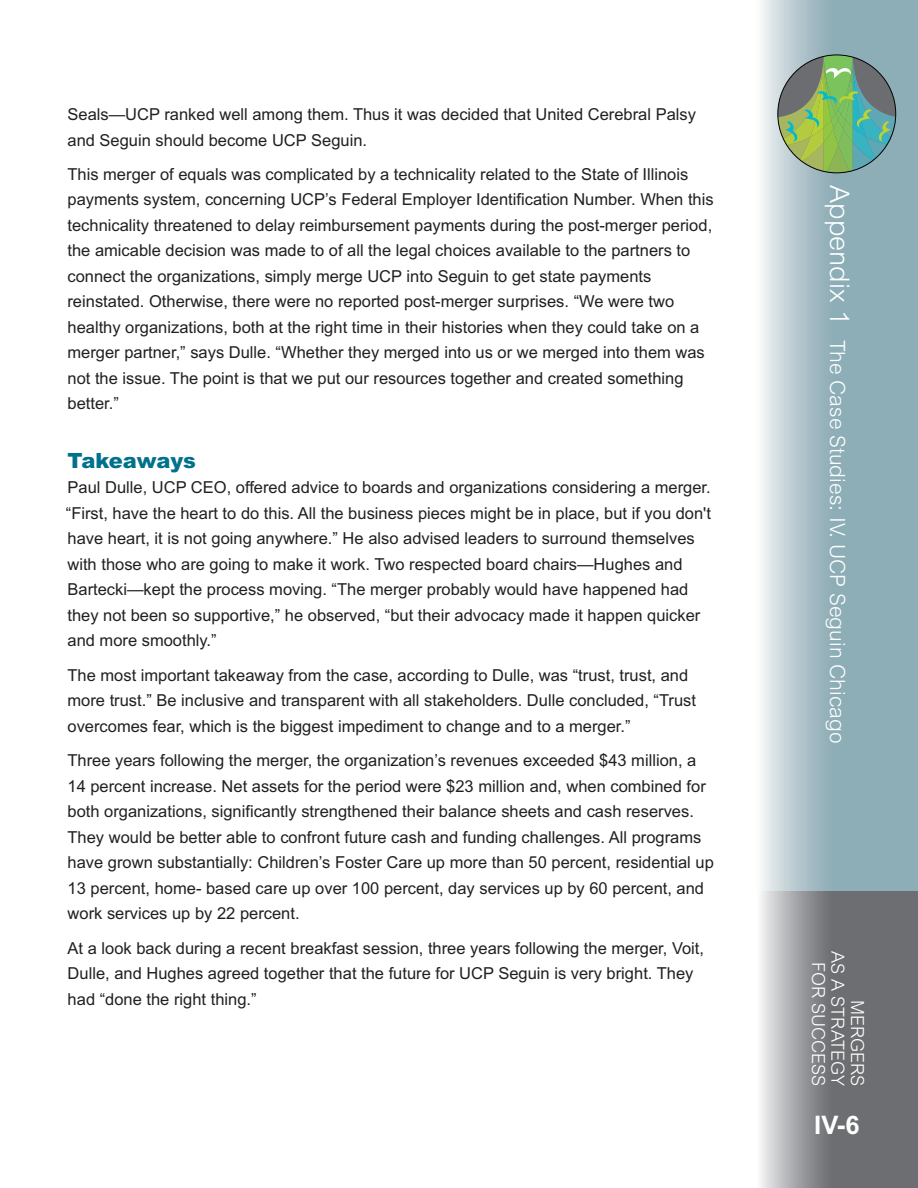
<style>
.page{position:relative;width:918px;height:1188px;background:#fff}
.page>*{position:absolute;margin:0;border:0;box-sizing:border-box;transform-origin:0 0}
.t1{font:700 25.5px "Arial";color:#fff}
.t2{font:300 21px "Arial";color:#fff}
.t3{font:900 21px "Arial";color:#00718c}
.t4{font:300 18px/19.5px "Arial";color:#fff;text-align:right}
.t5{font:16.5px/25.5px "Arial";color:#231f20}
.s1{font-size:27px}
</style>
<div class="page">
<svg style="left:762px;top:0;width:156px;height:891px;background:#a2bbc3"></svg>
<svg style="left:760px;top:891px;width:158px;height:297px;background:#88898c"></svg>
<svg style="left:778px;top:55px;width:118px;height:118px;background:#7fa780"></svg>
<p class="t5" style="left:68px;top:102px;width:630px">seals—UcP ranked well among them. thus it was decided that United cerebral Palsy and seguin should become UcP seguin.</p>
<p class="t5" style="left:67px;top:162px;width:648px">this merger of equals was complicated by a technicality related to the state of illinois payments system, concerning UcP’s Federal employer identification number. When this technicality threatened to delay reimbursement payments during the post-merger period, the amicable decision was made to of all the legal choices available to the partners to connect the organizations, simply merge UcP into seguin to get state payments reinstated. otherwise, there were no reported post-merger surprises. “We were two healthy organizations, both at the right time in their histories when they could take on a merger partner,” says dulle. “Whether they merged into us or we merged into them was not the issue. the point is that we put our resources together and created something better.”</p>
<p class="t3" style="left:68px;top:448px;width:130px">Takeaways</p>
<p class="t5" style="left:66px;top:475px;width:647px">Paul dulle, UcP ceo, offered advice to boards and organizations considering a merger. “First, have the heart to do this. all the business pieces might be in place, but if you don't have heart, it is not going anywhere.” he also advised leaders to surround themselves with those who are going to make it work. two respected board chairs—hughes and bartecki—kept the process moving. “the merger probably would have happened had they not been so supportive,” he observed, “but their advocacy made it happen quicker and more smoothly.”</p>
<p class="t5" style="left:68px;top:662px;width:630px">the most important takeaway from the case, according to dulle, was “trust, trust, and more trust.” be inclusive and transparent with all stakeholders. dulle concluded, “trust overcomes fear, which is the biggest impediment to change and to a merger.”</p>
<p class="t5" style="left:68px;top:748px;width:648px">three years following the merger, the organization’s revenues exceeded $43 million, a 14 percent increase. net assets for the period were $23 million and, when combined for both organizations, significantly strengthened their balance sheets and cash reserves. they would be better able to confront future cash and funding challenges. all programs have grown substantially: children’s Foster care up more than 50 percent, residential up 13 percent, home- based care up over 100 percent, day services up by 60 percent, and work services up by 22 percent.</p>
<p class="t5" style="left:68px;top:935px;width:638px">at a look back during a recent breakfast session, three years following the merger, Voit, dulle, and hughes agreed together that the future for UcP seguin is very bright. they had “done the right thing.”</p>
<p class="t2" style="left:845px;top:185px;width:560px;rotate:90deg"><span class="s1">Appendix 1</span> The Case Studies: IV. UCP Seguin Chicago</p>
<p class="t4" style="left:865px;top:951px;width:136px;rotate:90deg">MERGERS<br>AS A STRATEGY<br>FOR SUCCESS</p>
<h1 class="t1" style="left:814px;top:1110px;width:47px">IV-6</h1>
</div>
